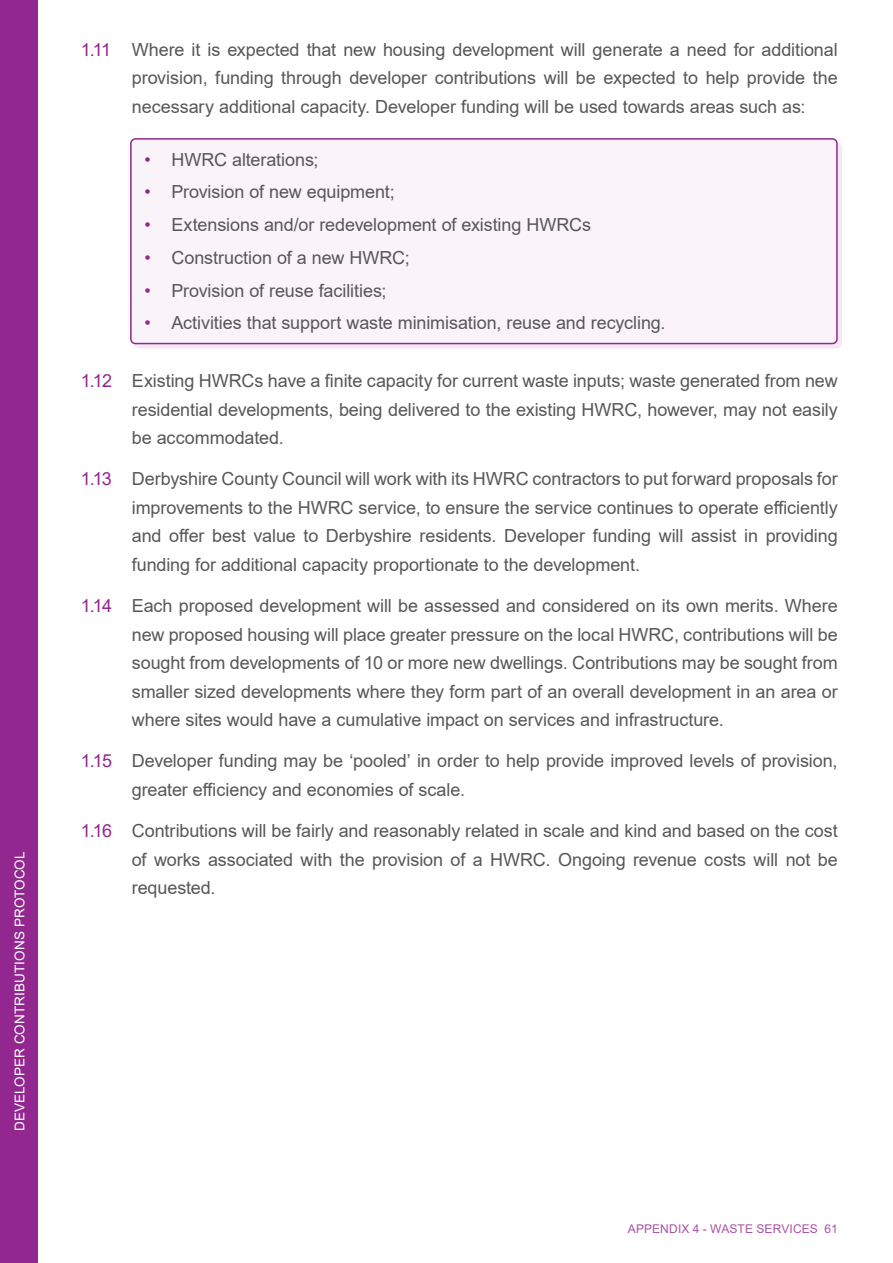
<style>
.page{position:relative;width:893px;height:1263px;background:#fff}
.page>*{position:absolute;margin:0;border:0;box-sizing:border-box;transform-origin:0 0}
.Paragraph_Numbered_L{font:18px/28.5px "Arial";letter-spacing:-.005em;color:#575756;text-align:justify}
.Bullet_Point_Text{font:18px "Arial";letter-spacing:-.005em;color:#575756}
.t1{font:13.5px "Arial";letter-spacing:.01em;color:#fff}
.t2{font:12px "Arial";letter-spacing:.01em;color:#a852a5}
.s1{color:#92278f}
</style>
<div class="page">
<div style="left:0;top:0;width:37px;height:1263px;background:#92278f"></div>
<svg style="left:134px;top:142px;width:708px;height:207px;fill:#f4e9f4"></svg>
<div style="left:131px;top:139px;width:706px;height:205px;background:#faf4f9;border-radius:5px"></div>
<div style="left:130px;top:138px;width:708px;height:206px;border:2px solid #92278f;border-radius:5px"></div>
<p class="t1" style="left:10px;top:1131px;width:282px;rotate:-90deg">DEVELOPER CONTRIBUTIONS PROTOCOL</p>
<p class="Paragraph_Numbered_L" style="left:132px;top:35px;width:707px;text-indent:-51px"><span class="s1">1.11</span> Where it is expected that new housing development will generate a need for additional provision, funding through developer contributions will be expected to help provide the necessary additional capacity. Developer funding will be used towards areas such as:</p>
<p class="Bullet_Point_Text" style="left:144px;top:147px;width:176px"><span class="s1">•</span> HWRC alterations;</p>
<p class="Bullet_Point_Text" style="left:144px;top:180px;width:252px"><span class="s1">•</span> Provision of new equipment;</p>
<p class="Bullet_Point_Text" style="left:144px;top:212px;width:448px"><span class="s1">•</span> Extensions and/or redevelopment of existing HWRCs</p>
<p class="Bullet_Point_Text" style="left:144px;top:245px;width:267px"><span class="s1">•</span> Construction of a new HWRC;</p>
<p class="Bullet_Point_Text" style="left:144px;top:278px;width:244px"><span class="s1">•</span> Provision of reuse facilities;</p>
<p class="Bullet_Point_Text" style="left:144px;top:311px;width:520px"><span class="s1">•</span> Activities that support waste minimisation, reuse and recycling.</p>
<p class="Paragraph_Numbered_L" style="left:132px;top:366px;width:707px;text-indent:-51px"><span class="s1">1.12</span> Existing HWRCs have a finite capacity for current waste inputs; waste generated from new residential developments, being delivered to the existing HWRC, however, may not easily be accommodated.</p>
<p class="Paragraph_Numbered_L" style="left:132px;top:465px;width:707px;text-indent:-51px"><span class="s1">1.13</span> Derbyshire County Council will work with its HWRC contractors to put forward proposals for improvements to the HWRC service, to ensure the service continues to operate efficiently and offer best value to Derbyshire residents. Developer funding will assist in providing funding for additional capacity proportionate to the development.</p>
<p class="Paragraph_Numbered_L" style="left:132px;top:591px;width:707px;text-indent:-51px"><span class="s1">1.14</span> Each proposed development will be assessed and considered on its own merits. Where new proposed housing will place greater pressure on the local HWRC, contributions will be sought from developments of 10 or more new dwellings. Contributions may be sought from smaller sized developments where they form part of an overall development in an area or where sites would have a cumulative impact on services and infrastructure.</p>
<p class="Paragraph_Numbered_L" style="left:132px;top:747px;width:707px;text-indent:-51px"><span class="s1">1.15</span> Developer funding may be ‘pooled’ in order to help provide improved levels of provision, greater efficiency and economies of scale.</p>
<p class="Paragraph_Numbered_L" style="left:132px;top:816px;width:707px;text-indent:-51px"><span class="s1">1.16</span> Contributions will be fairly and reasonably related in scale and kind and based on the cost of works associated with the provision of a HWRC. Ongoing revenue costs will not be requested.</p>
<p class="t2" style="left:628px;top:1221px;width:211px">APPENDIX 4 - WASTE SERVICES 61</p>
</div>
